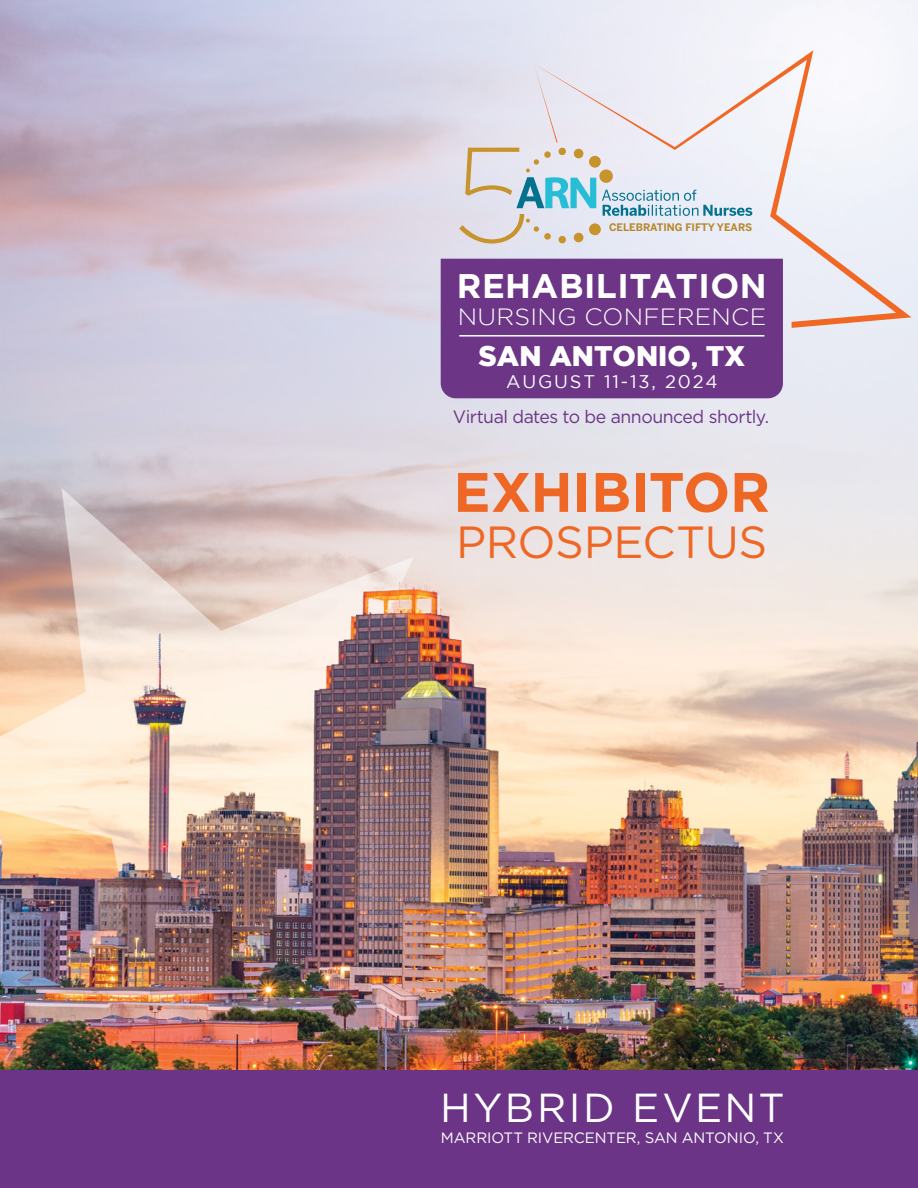
<style>
.page{position:relative;width:918px;height:1188px;background:#fff}
.page>*{position:absolute;margin:0;border:0;box-sizing:border-box;transform-origin:0 0}
.t1{font:700 55.5px "Gotham";letter-spacing:-.005em;color:#ef6725}
.t2{font:45px "Gotham";letter-spacing:-.01em;color:#ef6725}
.t3{font:40.5px "Gotham";letter-spacing:.065em;color:#fff}
.t4{font:700 34.05px "Gotham";letter-spacing:.015em;color:#fff}
.t5{font:900 28.2px "Gotham";color:#fff}
.t6{font:300 23.4px "Gotham";letter-spacing:.01em;color:#fff;scale:1.05 1}
.t7{font:18.3px "Gotham";letter-spacing:.1em;color:#fff}
.t8{font:18px "Gotham";letter-spacing:-.025em;color:#6b3486}
.t9{font:15px "Gotham";letter-spacing:-.005em;color:#fff}
.t10{font:700 10.35px "Benton Sans";color:#b5882d}
.s1{font-family:"Gunplay";font-weight:400}
</style>
<div class="page">
<div style="left:0;top:998px;width:918px;height:190px;background:#6b3486"></div>
<img style="left:0;top:0;width:918px;height:1069px">
<div style="left:441px;top:259px;width:342px;height:139px;background:#6c3586"></div>
<hr style="left:459px;top:335px;width:305px;height:2px;background:#fff">
<svg style="left:534px;top:50px;width:378px;height:278px;fill:#ecedf7"></svg>
<svg style="left:459px;top:214px;width:80px;height:30px;background:#ded4cd"></svg>
<svg style="left:602px;top:190px;width:150px;height:26px;background:#b1cedd"></svg>
<svg style="left:465px;top:64px;width:131px;height:144px;background:#d4dbe2"></svg>
<p class="t10" style="left:609px;top:221px;width:145px">CELEBRATING FIFTY YEARS</p>
<h3 class="t4" style="left:457px;top:267px;width:311px">REHABILITATION</h3>
<h3 class="t6" style="left:458px;top:304px;width:295px">NURSING CONFERENCE</h3>
<h3 class="t5" style="left:479px;top:340px;width:268px">SAN ANTONIO<span class="s1">,</span> TX</h3>
<p class="t7" style="left:506px;top:371px;width:213px">AUGUST 11-13, 2024</p>
<p class="t8" style="left:453px;top:405px;width:318px">Virtual dates to be announced shortly.</p>
<h1 class="t1" style="left:453px;top:455px;width:318px">EXHIBITOR</h1>
<h2 class="t2" style="left:456px;top:513px;width:313px">PROSPECTUS</h2>
<h3 class="t3" style="left:440px;top:1081px;width:346px">HYBRID EVENT</h3>
<p class="t9" style="left:441px;top:1128px;width:345px">MARRIOTT RIVERCENTER, SAN ANTONIO, TX</p>
</div>
